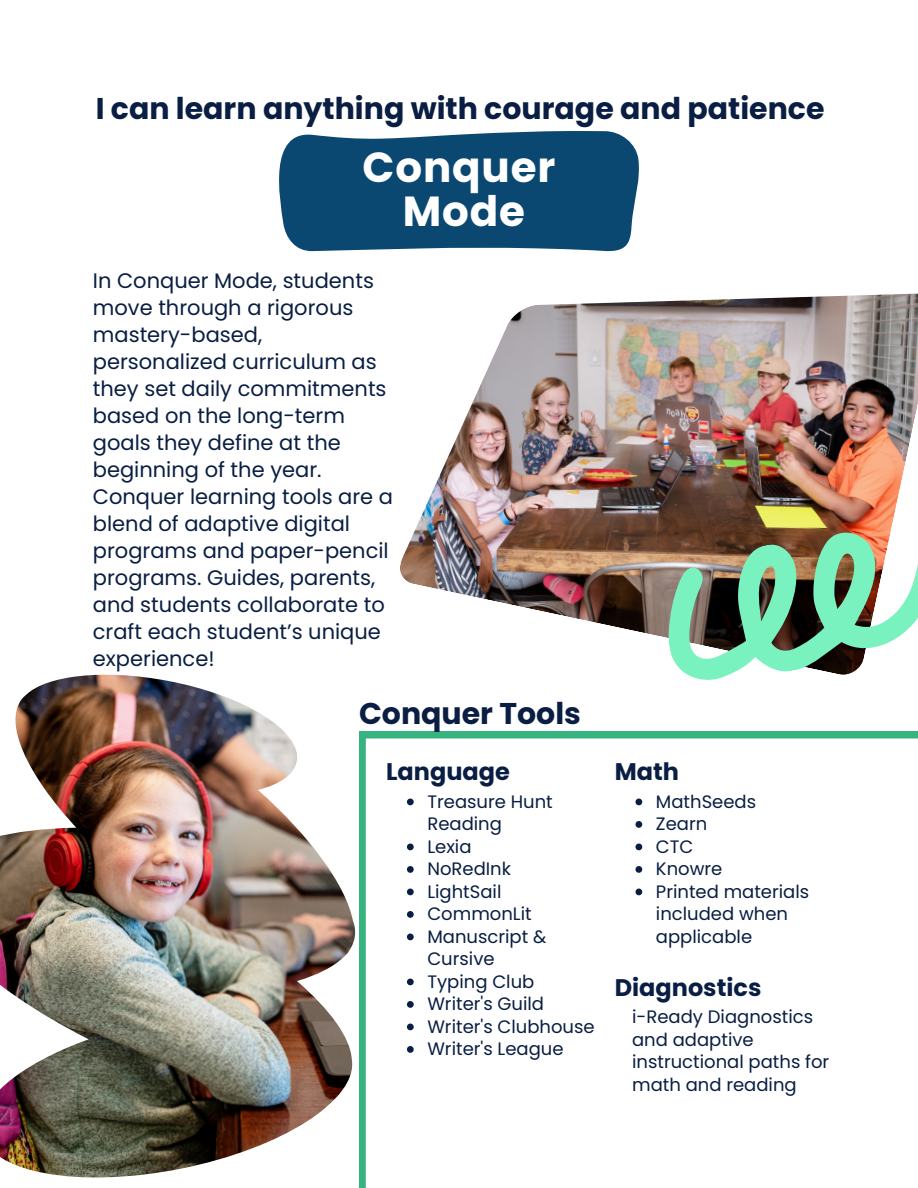
<style>
.page{position:relative;width:918px;height:1188px;background:#fff}
.page>*{position:absolute;margin:0;border:0;box-sizing:border-box;transform-origin:0 0}
.t1{font:700 42px "Poppins";letter-spacing:.02em;color:#fff}
.t2{font:700 30px "Poppins";color:#091e42}
.t3{font:700 24px "Poppins";color:#091e42}
.t4{font:21px/27px "Poppins";color:#091e42}
.t5{font:18px/22.5px "Poppins";color:#091e42}
</style>
<div class="page">
<svg style="left:359px;top:732px;width:559px;height:456px"></svg>
<svg style="left:279px;top:131px;width:360px;height:120px;background:#1c557c"></svg>
<svg style="left:407px;top:799px;width:7px;height:6px"></svg>
<svg style="left:407px;top:844px;width:7px;height:6px"></svg>
<svg style="left:407px;top:866px;width:7px;height:7px"></svg>
<svg style="left:407px;top:889px;width:7px;height:6px"></svg>
<svg style="left:407px;top:911px;width:7px;height:7px"></svg>
<svg style="left:407px;top:934px;width:7px;height:6px"></svg>
<svg style="left:407px;top:979px;width:7px;height:6px"></svg>
<svg style="left:407px;top:1001px;width:7px;height:7px"></svg>
<svg style="left:407px;top:1024px;width:7px;height:6px"></svg>
<svg style="left:407px;top:1046px;width:7px;height:7px"></svg>
<img style="left:400px;top:293px;width:518px;height:342px">
<img style="left:0;top:674px;width:356px;height:504px">
<img style="left:654px;top:513px;width:264px;height:167px">
<svg style="left:636px;top:799px;width:6px;height:6px"></svg>
<svg style="left:636px;top:821px;width:6px;height:7px"></svg>
<svg style="left:636px;top:844px;width:6px;height:6px"></svg>
<svg style="left:636px;top:866px;width:6px;height:7px"></svg>
<svg style="left:636px;top:889px;width:6px;height:6px"></svg>
<p class="t2" style="left:96px;top:87px;width:730px">I can learn anything with courage and patience</p>
<p class="t1" style="left:363px;top:138px;width:194px">Conquer</p>
<p class="t1" style="left:403px;top:182px;width:124px">Mode</p>
<p class="t4" style="left:93px;top:268px;width:302px">In Conquer Mode, students move through a rigorous mastery-based, personalized curriculum as they set daily commitments based on the long-term goals they define at the beginning of the year.<br>Conquer learning tools are a blend of adaptive digital programs and paper-pencil programs. Guides, parents, and students collaborate to craft each student’s unique experience!</p>
<p class="t2" style="left:359px;top:692px;width:223px">Conquer Tools</p>
<p class="t3" style="left:386px;top:755px;width:125px">Language</p>
<p class="t3" style="left:615px;top:755px;width:66px">Math</p>
<p class="t5" style="left:427px;top:790px;width:127px">Treasure Hunt<br>Reading</p>
<p class="t5" style="left:427px;top:835px;width:46px">Lexia</p>
<p class="t5" style="left:427px;top:858px;width:85px">NoRedInk</p>
<p class="t5" style="left:427px;top:880px;width:76px">LightSail</p>
<p class="t5" style="left:427px;top:903px;width:106px">CommonLit</p>
<p class="t5" style="left:427px;top:925px;width:120px">Manuscript &amp;<br>Cursive</p>
<p class="t5" style="left:427px;top:970px;width:108px">Typing Club</p>
<p class="t5" style="left:427px;top:993px;width:118px">Writer's Guild</p>
<p class="t5" style="left:427px;top:1015px;width:169px">Writer's Clubhouse</p>
<p class="t5" style="left:427px;top:1038px;width:138px">Writer's League</p>
<p class="t5" style="left:656px;top:790px;width:102px">MathSeeds</p>
<p class="t5" style="left:656px;top:813px;width:53px">Zearn</p>
<p class="t5" style="left:656px;top:835px;width:39px">CTC</p>
<p class="t5" style="left:656px;top:858px;width:68px">Knowre</p>
<p class="t5" style="left:656px;top:880px;width:155px">Printed materials included when applicable</p>
<p class="t3" style="left:615px;top:970px;width:148px">Diagnostics</p>
<p class="t5" style="left:632px;top:1006px;width:199px">i-Ready Diagnostics and adaptive instructional paths for math and reading</p>
</div>
